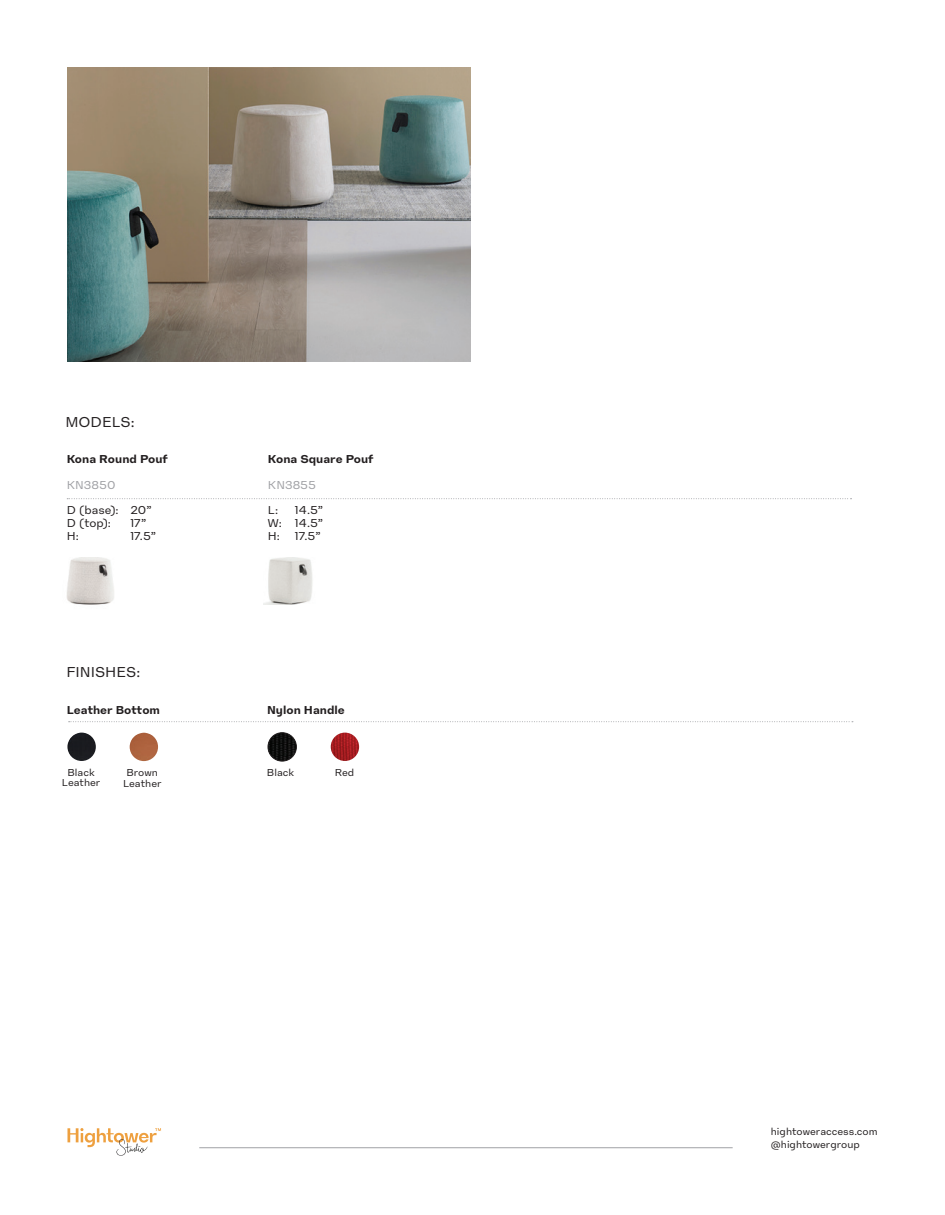
<style>
.page{position:relative;width:945px;height:1215px;background:#fff}
.page>*{position:absolute;margin:0;border:0;box-sizing:border-box;transform-origin:0 0}
.t1{font:15px "High Sans Text";color:#231f20}
.t2{font:700 12px "High Sans Text";color:#231f20}
.t3{font:12px/12.8px "High Sans Text";color:#231f20}
.t4{font:12px "High Sans Text";color:#a0a1a5}
.t5{font:10.5px/10.4px "High Sans Text";color:#231f20;text-align:center}
</style>
<div class="page">
<hr style="left:199px;top:1147px;width:534px;height:1px;background:#a0a1a5">
<svg style="left:67px;top:1128px;width:94px;height:28px"></svg>
<img style="left:68px;top:68px;width:402px;height:293px">
<svg style="left:67px;top:498px;width:785px;height:1px"></svg>
<img style="left:263px;top:558px;width:50px;height:46px">
<img style="left:66px;top:558px;width:48px;height:47px">
<img style="left:67px;top:733px;width:29px;height:28px;border-radius:14px">
<svg style="left:69px;top:721px;width:784px;height:1px"></svg>
<img style="left:130px;top:733px;width:28px;height:28px;border-radius:14px">
<img style="left:268px;top:733px;width:28px;height:28px;border-radius:14px">
<div style="left:268px;top:733px;width:29px;height:28px;border:1px solid #231f20;border-radius:50%"></div>
<img style="left:331px;top:733px;width:28px;height:28px;border-radius:14px">
<h1 class="t1" style="left:65px;top:413px;width:71px">MODELS:</h1>
<p class="t2" style="left:67px;top:452px;width:103px">Kona Round Pouf</p>
<p class="t4" style="left:67px;top:478px;width:50px">KN3850</p>
<p class="t3" style="left:67px;top:504px;width:86px">D (base): 20”<br>D (top):</p>
<p class="t3" style="left:130px;top:517px;width:17px">17”</p>
<p class="t3" style="left:67px;top:529px;width:14px">H:</p>
<p class="t3" style="left:130px;top:529px;width:27px">17.5”</p>
<h1 class="t1" style="left:66px;top:664px;width:75px">FINISHES:</h1>
<p class="t2" style="left:268px;top:452px;width:107px">Kona Square Pouf</p>
<p class="t4" style="left:268px;top:478px;width:50px">KN3855</p>
<p class="t3" style="left:268px;top:504px;width:12px">L:</p>
<p class="t3" style="left:268px;top:504px;width:57px;text-align:justify;text-indent:27px">14.5” W: 14.5” H: 17.5”</p>
<p class="t2" style="left:67px;top:702px;width:95px">Leather Bottom</p>
<p class="t2" style="left:267px;top:702px;width:79px">Nylon Handle</p>
<p class="t5" style="left:62px;top:767px;width:40px">Black<br>Leather</p>
<p class="t5" style="left:123px;top:767px;width:40px">Brown<br>Leather</p>
<p class="t5" style="left:267px;top:767px;width:29px">Black</p>
<p class="t5" style="left:335px;top:767px;width:21px">Red</p>
<p class="t5" style="left:771px;top:1125px;width:108px;line-height:12.8px;text-align:left">hightoweraccess.com @hightowergroup</p>
</div>
